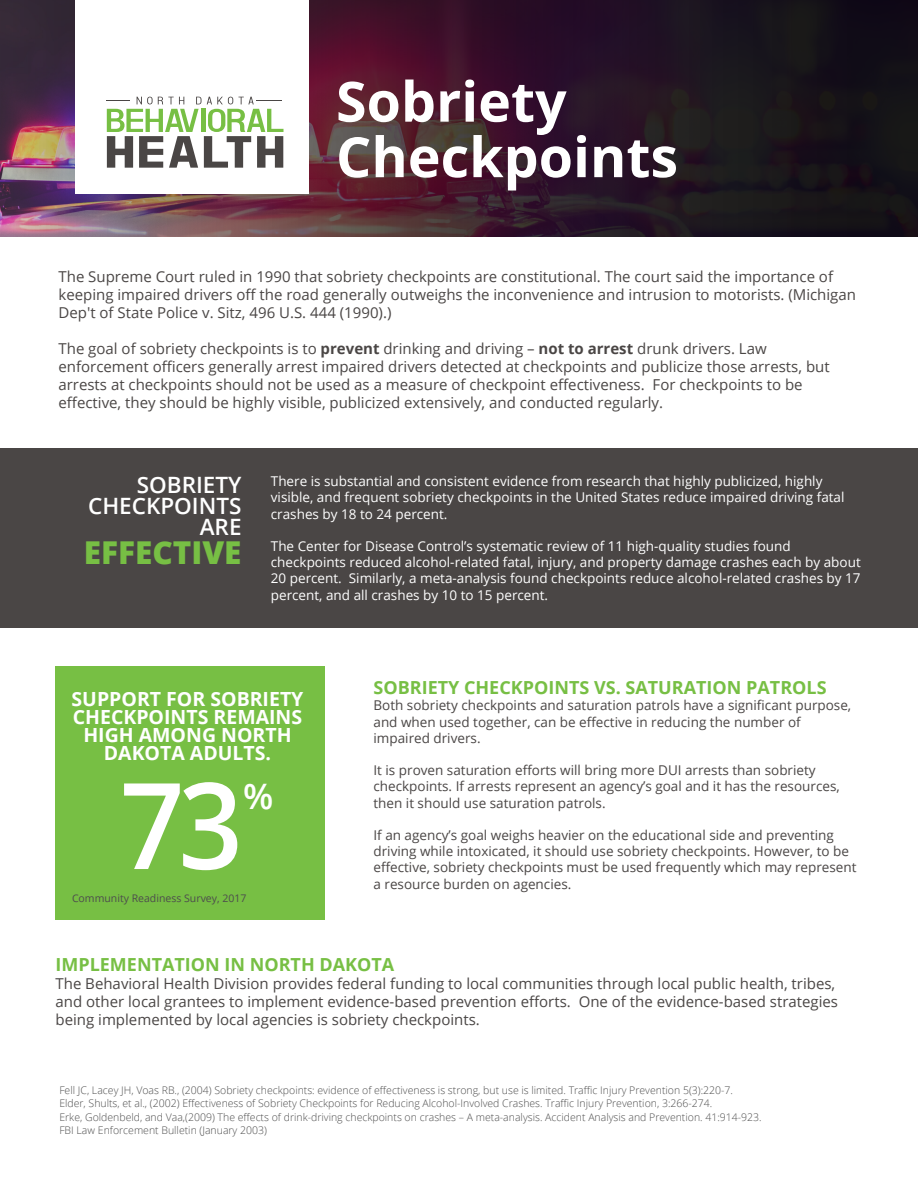
<style>
.page{position:relative;width:918px;height:1188px;background:#fff}
.page>*{position:absolute;margin:0;border:0;box-sizing:border-box;transform-origin:0 0}
.t1{font:600 120px "Open Sans";color:#fff;scale:.94 1}
.t2{font:700 55.5px/55.5px "Open Sans";color:#fff}
.t3{font:600 35.1px "Open Sans";color:#fff}
.t4{font:800 31.5px "Open Sans";color:#77bf44}
.t5{font:600 22.5px/21px "Open Sans";color:#fff;text-align:right}
.t6{font:700 19.5px/18px "Open Sans";color:#fff;text-align:center}
.t7{font:700 18px "Open Sans";color:#77bf44}
.t8{font:15px/18px "Open Sans";color:#4a4645}
.t9{font:13.5px/16.2px "Open Sans";color:#4a4645}
.t10{font:13.5px/16.2px "Open Sans";color:#fff}
.t11{font:300 10.5px/13.5px "Open Sans";color:#4d4d4d}
.t12{font:10.5px "Open Sans";color:#4d4d4d}
.s1{font-weight:700}
</style>
<div class="page">
<div style="left:56px;top:666px;width:270px;height:254px;background:#77bf44"></div>
<img style="left:0;top:0;width:918px;height:237px">
<div style="left:75px;top:0;width:234px;height:194px;background:#fff"></div>
<svg style="left:106px;top:97px;width:178px;height:71px"></svg>
<div style="left:0;top:448px;width:918px;height:180px;background:#4a4645"></div>
<h2 class="t2" style="left:336px;top:72px;width:344px">Sobriety<br>Checkpoints</h2>
<p class="t8" style="left:58px;top:267px;width:799px">The Supreme Court ruled in 1990 that sobriety checkpoints are constitutional. The court said the importance of keeping impaired drivers off the road generally outweighs the inconvenience and intrusion to motorists. (Michigan<br>Dep't of State Police v. Sitz, 496 U.S. 444 (1990).)</p>
<p class="t8" style="left:58px;top:339px;width:773px">The goal of sobriety checkpoints is to <span class="s1">prevent</span> drinking and driving – <span class="s1">not to arrest</span> drunk drivers. Law enforcement officers generally arrest impaired drivers detected at checkpoints and publicize those arrests, but arrests at checkpoints should not be used as a measure of checkpoint effectiveness. For checkpoints to be effective, they should be highly visible, publicized extensively, and conducted regularly.</p>
<h3 class="t5" style="left:88px;top:474px;width:155px">SOBRIETY<br>CHECKPOINTS<br>ARE</h3>
<h3 class="t4" style="left:84px;top:528px;width:159px">EFFECTIVE</h3>
<p class="t10" style="left:271px;top:473px;width:575px">There is substantial and consistent evidence from research that highly publicized, highly visible, and frequent sobriety checkpoints in the United States reduce impaired driving fatal crashes by 18 to 24 percent.</p>
<p class="t10" style="left:271px;top:538px;width:591px">The Center for Disease Control’s systematic review of 11 high-quality studies found checkpoints reduced alcohol-related fatal, injury, and property damage crashes each by about 20 percent. Similarly, a meta-analysis found checkpoints reduce alcohol-related crashes by 17 percent, and all crashes by 10 to 15 percent.</p>
<h3 class="t6" style="left:72px;top:690px;width:233px">SUPPORT FOR SOBRIETY<br>CHECKPOINTS REMAINS<br>HIGH AMONG NORTH<br>DAKOTA ADULTS.</h3>
<h1 class="t1" style="left:120px;top:743px;width:132px">73</h1>
<h3 class="t3" style="left:243px;top:772px;width:32px">%</h3>
<p class="t12" style="left:72px;top:891px;width:176px">Community Readiness Survey, 2017</p>
<p class="t7" style="left:374px;top:675px;width:455px">SOBRIETY CHECKPOINTS VS. SATURATION PATROLS</p>
<p class="t9" style="left:374px;top:697px;width:479px">Both sobriety checkpoints and saturation patrols have a significant purpose, and when used together, can be effective in reducing the number of impaired drivers.</p>
<p class="t9" style="left:374px;top:762px;width:468px">It is proven saturation efforts will bring more DUI arrests than sobriety checkpoints. If arrests represent an agency’s goal and it has the resources, then it should use saturation patrols.</p>
<p class="t9" style="left:374px;top:827px;width:485px">If an agency’s goal weighs heavier on the educational side and preventing driving while intoxicated, it should use sobriety checkpoints. However, to be effective, sobriety checkpoints must be used frequently which may represent a resource burden on agencies.</p>
<p class="t7" style="left:56px;top:951px;width:340px">IMPLEMENTATION IN NORTH DAKOTA</p>
<p class="t8" style="left:56px;top:974px;width:784px">The Behavioral Health Division provides federal funding to local communities through local public health, tribes, and other local grantees to implement evidence-based prevention efforts. One of the evidence-based strategies being implemented by local agencies is sobriety checkpoints.</p>
<p class="t11" style="left:59px;top:1083px;width:704px">Fell JC, Lacey JH, Voas RB., (2004) Sobriety checkpoints: evidence of effectiveness is strong, but use is limited. Traffic Injury Prevention 5(3):220-7.<br>Elder, Shults, et al., (2002) Effectiveness of Sobriety Checkpoints for Reducing Alcohol-Involved Crashes. Traffic Injury Prevention, 3:266-274.<br>Erke, Goldenbeld, and Vaa,(2009) The effects of drink-driving checkpoints on crashes – A meta-analysis. Accident Analysis and Prevention. 41:914-923.<br>FBI Law Enforcement Bulletin (January 2003)</p>
</div>
